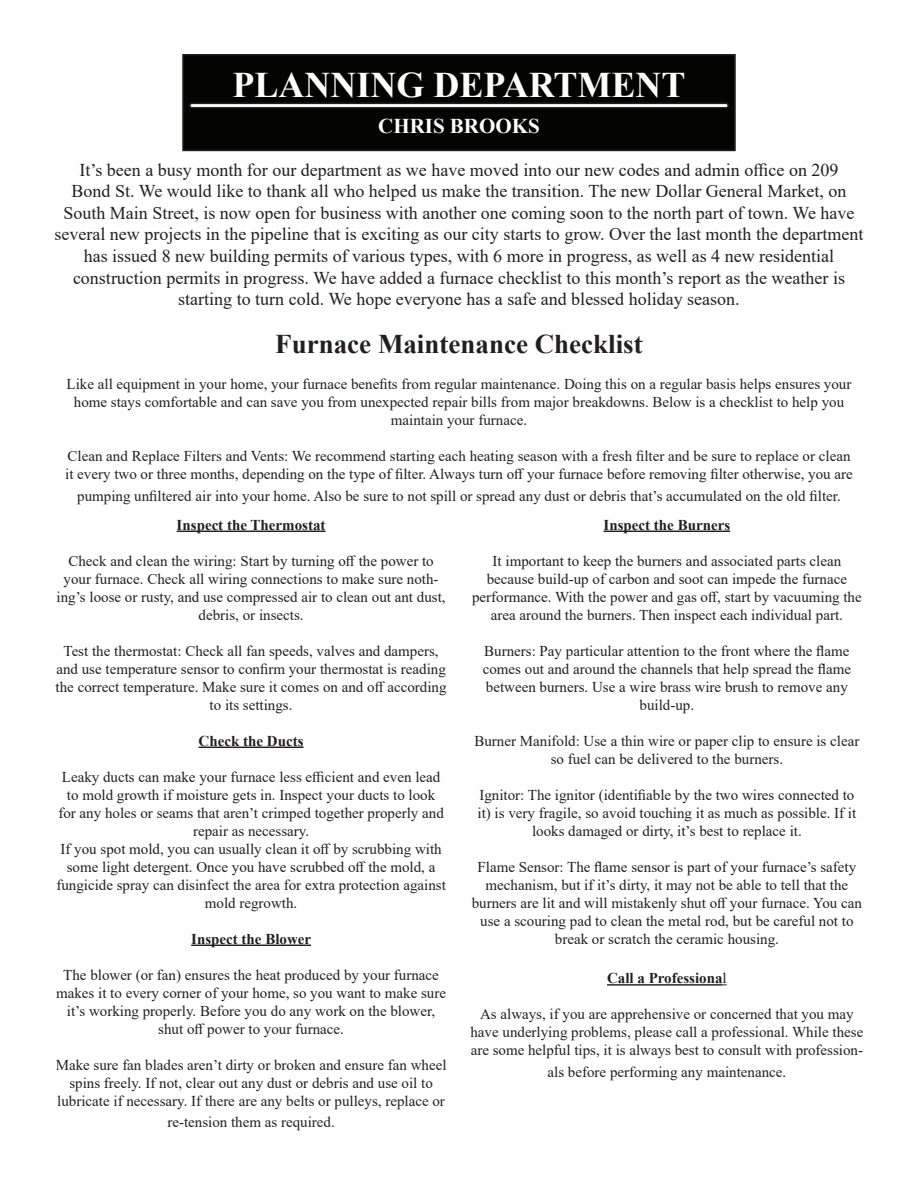
<style>
.page{position:relative;width:918px;height:1188px;background:#fff}
.page>*{position:absolute;margin:0;border:0;box-sizing:border-box;transform-origin:0 0}
.t1{font:700 36px "Times New Roman";color:#fff}
.t2{font:700 27px "Times New Roman";color:#231f20}
.t3{font:700 21px "Times New Roman";color:#fff}
.t4{font:18px/21.6px "Times New Roman";color:#231f20;text-align:center}
.t5{font:15px/18px "Times New Roman";color:#231f20;text-align:center}
.t6{font:700 15px "Times New Roman";color:#231f20}
.s1{font-weight:400}
</style>
<div class="page">
<div style="left:183px;top:55px;width:552px;height:95px;background:#040503"></div>
<div style="left:182px;top:54px;width:554px;height:97px;border:2px solid #231f20"></div>
<div style="left:189px;top:103px;width:540px;height:6px;border:2px solid #231f20;border-radius:2px"></div>
<hr style="left:177px;top:531px;width:149px;height:1px;background:#231f20">
<hr style="left:199px;top:747px;width:105px;height:1px;background:#231f20">
<hr style="left:191px;top:945px;width:120px;height:1px;background:#231f20">
<hr style="left:604px;top:531px;width:126px;height:1px;background:#231f20">
<hr style="left:607px;top:984px;width:116px;height:2px;background:#231f20">
<p class="t1" style="left:232px;top:59px;width:455px">PLANNING DEPARTMENT</p>
<p class="t3" style="left:378px;top:111px;width:163px">CHRIS BROOKS</p>
<p class="t4" style="left:54px;top:158px;width:811px">It’s been a busy month for our department as we have moved into our new codes and admin office on 209<br>Bond St. We would like to thank all who helped us make the transition. The new Dollar General Market, on South Main Street, is now open for business with another one coming soon to the north part of town. We have several new projects in the pipeline that is exciting as our city starts to grow. Over the last month the department has issued 8 new building permits of various types, with 6 more in progress, as well as 4 new residential construction permits in progress. We have added a furnace checklist to this month’s report as the weather is starting to turn cold. We hope everyone has a safe and blessed holiday season.</p>
<p class="t2" style="left:275px;top:324px;width:369px">Furnace Maintenance Checklist</p>
<p class="t5" style="left:67px;top:374px;width:786px">Like all equipment in your home, your furnace benefits from regular maintenance. Doing this on a regular basis helps ensures your home stays comfortable and can save you from unexpected repair bills from major breakdowns. Below is a checklist to help you maintain your furnace.</p>
<p class="t5" style="left:65px;top:446px;width:789px;text-align:left">Clean and Replace Filters and Vents: We recommend starting each heating season with a fresh filter and be sure to replace or clean it every two or three months, depending on the type of filter. Always turn off your furnace before removing filter otherwise, you are</p>
<p class="t5" style="left:77px;top:486px;width:765px">pumping unfiltered air into your home. Also be sure to not spill or spread any dust or debris that’s accumulated on the old filter.</p>
<p class="t6" style="left:177px;top:514px;width:150px">Inspect the Thermostat</p>
<p class="t5" style="left:57px;top:551px;width:390px">Check and clean the wiring: Start by turning off the power to your furnace. Check all wiring connections to make sure noth&shy;ing’s loose or rusty, and use compressed air to clean out ant dust, debris, or insects.</p>
<p class="t5" style="left:56px;top:641px;width:393px">Test the thermostat: Check all fan speeds, valves and dampers, and use temperature sensor to confirm your thermostat is reading the correct temperature. Make sure it comes on and off according to its settings.</p>
<p class="t6" style="left:199px;top:730px;width:106px">Check the Ducts</p>
<p class="t5" style="left:58px;top:767px;width:387px">Leaky ducts can make your furnace less efficient and even lead to mold growth if moisture gets in. Inspect your ducts to look for any holes or seams that aren’t crimped together properly and repair as necessary.</p>
<p class="t5" style="left:56px;top:839px;width:391px">If you spot mold, you can usually clean it off by scrubbing with some light detergent. Once you have scrubbed off the mold, a fungicide spray can disinfect the area for extra protection against mold regrowth.</p>
<p class="t6" style="left:191px;top:928px;width:121px">Inspect the Blower</p>
<p class="t5" style="left:56px;top:965px;width:391px">The blower (or fan) ensures the heat produced by your furnace makes it to every corner of your home, so you want to make sure it’s working properly. Before you do any work on the blower, shut off power to your furnace.</p>
<p class="t5" style="left:56px;top:1055px;width:392px">Make sure fan blades aren’t dirty or broken and ensure fan wheel spins freely. If not, clear out any dust or debris and use oil to lubricate if necessary. If there are any belts or pulleys, replace or</p>
<p class="t5" style="left:167px;top:1113px;width:169px">re-tension them as required.</p>
<p class="t6" style="left:604px;top:514px;width:128px">Inspect the Burners</p>
<p class="t5" style="left:472px;top:551px;width:391px">It important to keep the burners and associated parts clean because build-up of carbon and soot can impede the furnace performance. With the power and gas off, start by vacuuming the area around the burners. Then inspect each individual part.</p>
<p class="t5" style="left:483px;top:641px;width:370px">Burners: Pay particular attention to the front where the flame comes out and around the channels that help spread the flame between burners. Use a wire brass wire brush to remove any build-up.</p>
<p class="t5" style="left:474px;top:731px;width:386px">Burner Manifold: Use a thin wire or paper clip to ensure is clear so fuel can be delivered to the burners.</p>
<p class="t5" style="left:478px;top:785px;width:380px">Ignitor: The ignitor (identifiable by the two wires connected to it) is very fragile, so avoid touching it as much as possible. If it looks damaged or dirty, it’s best to replace it.</p>
<p class="t5" style="left:472px;top:857px;width:392px">Flame Sensor: The flame sensor is part of your furnace’s safety mechanism, but if it’s dirty, it may not be able to tell that the burners are lit and will mistakenly shut off your furnace. You can use a scouring pad to clean the metal rod, but be careful not to break or scratch the ceramic housing.</p>
<p class="t6" style="left:607px;top:967px;width:121px">Call a Professiona<span class="s1">l</span></p>
<p class="t5" style="left:470px;top:1005px;width:394px">As always, if you are apprehensive or concerned that you may have underlying problems, please call a professional. While these are some helpful tips, it is always best to consult with profession-</p>
<p class="t5" style="left:548px;top:1062px;width:240px">als before performing any maintenance.</p>
</div>
